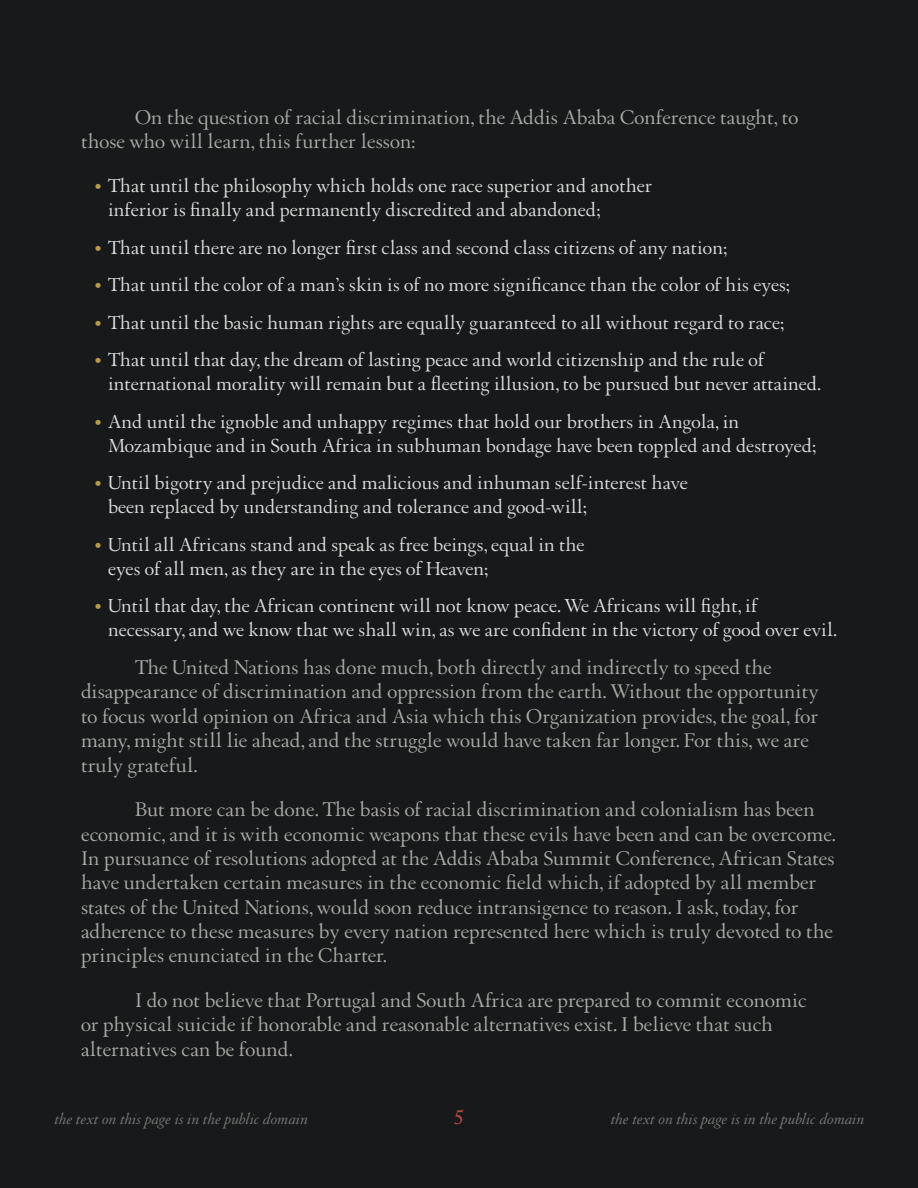
<style>
.page{position:relative;width:918px;height:1188px;background:#18191a}
.page>*{position:absolute;margin:0;border:0;box-sizing:border-box;transform-origin:0 0}
.t1{font:700 22.5px "Augereau";color:#b34942}
.Body_Copy{font:21.3px/24.3px "Augereau";letter-spacing:.01em;color:#aaaaa6}
.t2{font:20.25px/24px "Augereau";letter-spacing:.01em;color:#dedede}
.t3{font:italic 16.5px "Augereau";letter-spacing:.01em;color:#787776}
.s1{color:#b89c45}
</style>
<div class="page">
<p class="Body_Copy" style="left:81px;top:105px;width:719px;text-indent:54px">On the question of racial discrimination, the Addis Ababa Conference taught, to those who will learn, this further lesson:</p>
<p class="t2" style="left:108px;top:174px;width:546px;text-indent:-14px"><span class="s1">•</span> That until the philosophy which holds one race superior and another inferior is finally and permanently discredited and abandoned;</p>
<p class="t2" style="left:94px;top:235px;width:634px"><span class="s1">•</span> That until there are no longer first class and second class citizens of any nation;</p>
<p class="t2" style="left:94px;top:273px;width:697px"><span class="s1">•</span> That until the color of a man’s skin is of no more significance than the color of his eyes;</p>
<p class="t2" style="left:94px;top:310px;width:691px"><span class="s1">•</span> That until the basic human rights are equally guaranteed to all without regard to race;</p>
<p class="t2" style="left:108px;top:348px;width:715px;text-indent:-14px"><span class="s1">•</span> That until that day, the dream of lasting peace and world citizenship and the rule of international morality will remain but a fleeting illusion, to be pursued but never attained.</p>
<p class="t2" style="left:108px;top:409px;width:710px;text-indent:-14px"><span class="s1">•</span> And until the ignoble and unhappy regimes that hold our brothers in Angola, in<br>Mozambique and in South Africa in subhuman bondage have been toppled and destroyed;</p>
<p class="t2" style="left:108px;top:471px;width:581px;text-indent:-14px"><span class="s1">•</span> Until bigotry and prejudice and malicious and inhuman self-interest have been replaced by understanding and tolerance and good-will;</p>
<p class="t2" style="left:108px;top:532px;width:478px;text-indent:-14px"><span class="s1">•</span> Until all Africans stand and speak as free beings, equal in the eyes of all men, as they are in the eyes of Heaven;</p>
<p class="t2" style="left:108px;top:594px;width:731px;text-indent:-14px"><span class="s1">•</span> Until that day, the African continent will not know peace. We Africans will fight, if necessary, and we know that we shall win, as we are confident in the victory of good over evil.</p>
<p class="Body_Copy" style="left:81px;top:655px;width:739px;text-indent:54px">The United Nations has done much, both directly and indirectly to speed the disappearance of discrimination and oppression from the earth. Without the opportunity to focus world opinion on Africa and Asia which this Organization provides, the goal, for many, might still lie ahead, and the struggle would have taken far longer. For this, we are truly grateful.</p>
<p class="Body_Copy" style="left:81px;top:797px;width:757px;text-indent:54px">But more can be done. The basis of racial discrimination and colonialism has been economic, and it is with economic weapons that these evils have been and can be overcome.<br>In pursuance of resolutions adopted at the Addis Ababa Summit Conference, African States have undertaken certain measures in the economic field which, if adopted by all member states of the United Nations, would soon reduce intransigence to reason. I ask, today, for adherence to these measures by every nation represented here which is truly devoted to the principles enunciated in the Charter.</p>
<p class="Body_Copy" style="left:81px;top:988px;width:727px;text-indent:54px">I do not believe that Portugal and South Africa are prepared to commit economic or physical suicide if honorable and reasonable alternatives exist. I believe that such alternatives can be found.</p>
<p class="t3" style="left:54px;top:1108px;width:255px">the text on this page is in the public domain</p>
<p class="t1" style="left:453px;top:1103px;width:13px">5</p>
<p class="t3" style="left:610px;top:1108px;width:255px">the text on this page is in the public domain</p>
</div>
